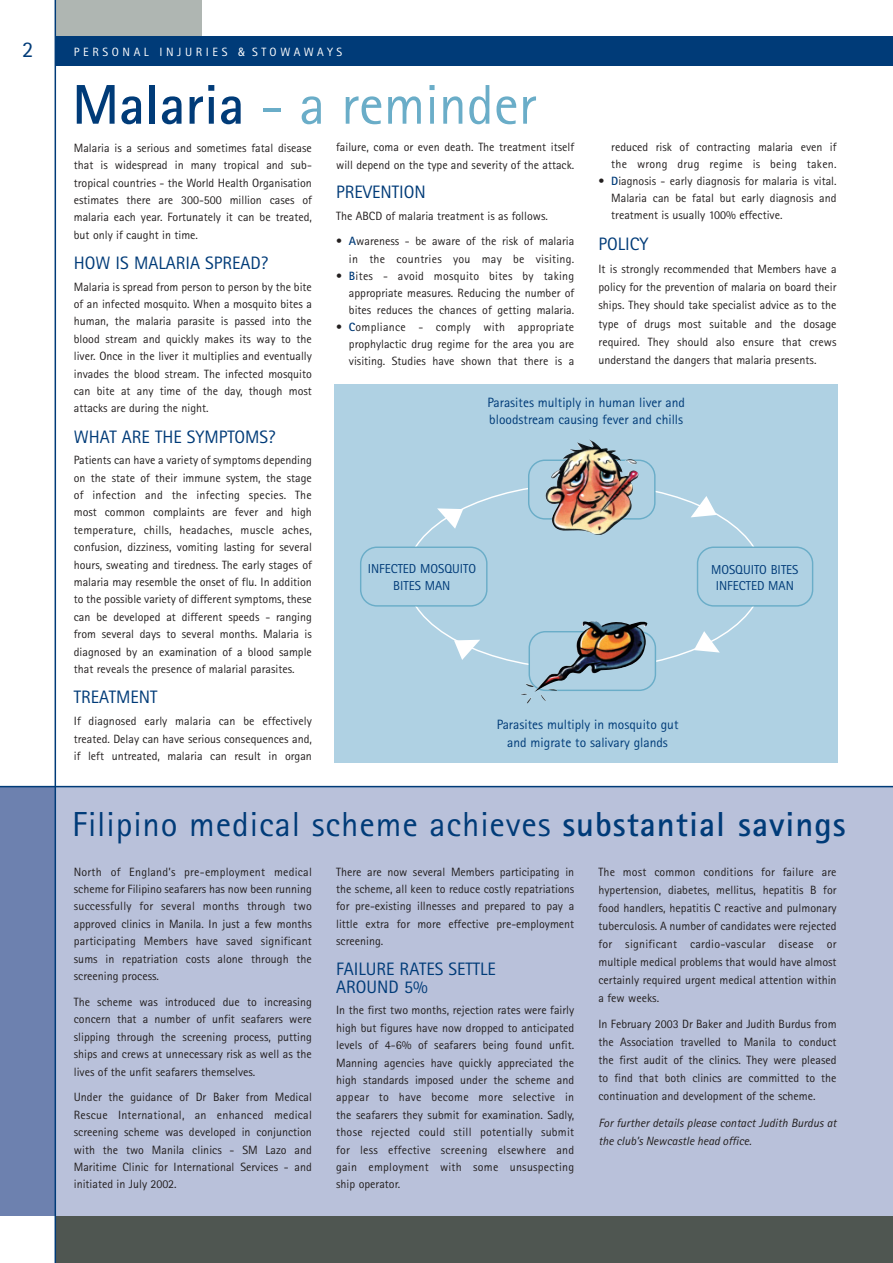
<style>
.page{position:relative;width:893px;height:1263px;background:#fff}
.page>*{position:absolute;margin:0;border:0;box-sizing:border-box;transform-origin:0 0}
.t1{font:56.1px "Rotis Sans Serif";color:#6aadc8}
.t2{font:34.8px "Rotis Sans Serif";letter-spacing:.025em;color:#003b78}
.t3{font:22.5px "Rotis Sans Serif";color:#003b78}
.t4{font:18px/17.4px "Rotis Sans Serif";color:#003b78}
.t5{font:13.5px/17.2px "Rotis Sans Serif";color:#003b78;text-align:center}
.t6{font:12.9px/16.5px "Rotis Sans Serif";color:#003b78;text-align:center}
.t7{font:12px/17.4px "Rotis Sans Serif";color:#231f1f;text-align:justify}
.t8{font:italic 12px/18px "Rotis Sans Serif";color:#231f1f}
.t9{font:12px "Rotis Sans Serif";letter-spacing:.3em;color:#fff}
.s1{font-family:"Humanist 777 BT Roman Condensed B"}
.s2{font-weight:700;color:#003b78}
.s3{font-weight:700}
</style>
<div class="page">
<div style="left:0;top:787px;width:892px;height:429px;background:#b9c1da"></div>
<div style="left:0;top:787px;width:55px;height:429px;background:#6d81af"></div>
<div style="left:55px;top:0;width:146px;height:43px;background:#afb6b2"></div>
<div style="left:55px;top:36px;width:837px;height:30px;background:#003b78"></div>
<hr style="left:0;top:786px;width:892px;height:1px;background:#003b78">
<div style="left:55px;top:1216px;width:837px;height:47px;background:#4f5651"></div>
<hr style="left:55px;top:0;width:1px;height:1263px;background:#003b78">
<div style="left:334px;top:384px;width:504px;height:378px;background:#afd1e3"></div>
<svg style="left:405px;top:483px;width:358px;height:187px"></svg>
<svg style="left:454px;top:640px;width:26px;height:20px"></svg>
<svg style="left:437px;top:508px;width:26px;height:21px"></svg>
<svg style="left:690px;top:496px;width:26px;height:21px"></svg>
<svg style="left:694px;top:631px;width:25px;height:22px"></svg>
<svg style="left:360px;top:547px;width:127px;height:60px"></svg>
<svg style="left:528px;top:460px;width:127px;height:60px"></svg>
<svg style="left:647px;top:631px;width:9px;height:58px"></svg>
<svg style="left:696px;top:547px;width:117px;height:60px"></svg>
<img style="left:545px;top:440px;width:94px;height:95px">
<img style="left:520px;top:621px;width:127px;height:83px">
<h3 class="t3" style="left:22px;top:41px;width:13px">2</h3>
<p class="t9" style="left:74px;top:48px;width:270px">PERSONAL INJURIES <span class="s1">&amp;</span> STOWAWAYS</p>
<h1 class="t1" style="left:72px;top:85px;width:465px"><span class="s2">Malaria</span> - a reminder</h1>
<p class="t7" style="left:74px;top:140px;width:239px">Malaria is a serious and sometimes fatal disease that is widespread in many tropical and sub&shy;tropical countries - the World Health Organisation estimates there are 300-500 million cases of malaria each year. Fortunately it can be treated, but only if caught in time.</p>
<h3 class="t4" style="left:74px;top:256px;width:196px">HOW IS MALARIA SPREAD?</h3>
<p class="t7" style="left:74px;top:279px;width:239px">Malaria is spread from person to person by the bite of an infected mosquito. When a mosquito bites a human, the malaria parasite is passed into the blood stream and quickly makes its way to the liver. Once in the liver it multiplies and eventually invades the blood stream. The infected mosquito can bite at any time of the day, though most attacks are during the night.</p>
<h3 class="t4" style="left:74px;top:430px;width:203px">WHAT ARE THE SYMPTOMS?</h3>
<p class="t7" style="left:74px;top:453px;width:239px">Patients can have a variety of symptoms depending on the state of their immune system, the stage of infection and the infecting species. The most common complaints are fever and high temperature, chills, headaches, muscle aches, confusion, dizziness, vomiting lasting for several hours, sweating and tiredness. The early stages of malaria may resemble the onset of flu. In addition to the possible variety of different symptoms, these can be developed at different speeds - ranging from several days to several months. Malaria is diagnosed by an examination of a blood sample that reveals the presence of malarial parasites.</p>
<h3 class="t4" style="left:74px;top:690px;width:85px">TREATMENT</h3>
<p class="t7" style="left:74px;top:713px;width:239px">If diagnosed early malaria can be effectively treated. Delay can have serious consequences and, if left untreated, malaria can result in organ</p>
<p class="t7" style="left:336px;top:139px;width:239px">failure, coma or even death. The treatment itself will depend on the type and severity of the attack.</p>
<h3 class="t4" style="left:336px;top:186px;width:91px">PREVENTION</h3>
<p class="t7" style="left:336px;top:208px;width:213px">The ABCD of malaria treatment is as follows.</p>
<p class="t7" style="left:336px;top:234px;width:239px;text-align:right">• <span class="s2">A</span>wareness - be aware of the risk of malaria in the countries you may be visiting.</p>
<p class="t7" style="left:349px;top:268px;width:227px;text-indent:-13px">• <span class="s2">B</span>ites - avoid mosquito bites by taking appropriate measures. Reducing the number of bites reduces the chances of getting malaria.</p>
<p class="t7" style="left:349px;top:320px;width:227px;text-indent:-13px">• <span class="s2">C</span>ompliance - comply with appropriate prophylactic drug regime for the area you are visiting. Studies have shown that there is a</p>
<p class="t7" style="left:611px;top:140px;width:227px">reduced risk of contracting malaria even if the wrong drug regime is being taken.</p>
<p class="t7" style="left:611px;top:174px;width:227px;text-indent:-13px">• <span class="s2">D</span>iagnosis - early diagnosis for malaria is vital.<br>Malaria can be fatal but early diagnosis and treatment is usually 100% effective.</p>
<h3 class="t4" style="left:598px;top:237px;width:51px">POLICY</h3>
<p class="t7" style="left:598px;top:261px;width:239px;line-height:18.3px">It is strongly recommended that Members have a policy for the prevention of malaria on board their ships. They should take specialist advice as to the type of drugs most suitable and the dosage required. They should also ensure that crews understand the dangers that malaria presents.</p>
<p class="t5" style="left:487px;top:395px;width:199px;text-align:left">Parasites multiply in human liver and bloodstream causing fever and chills</p>
<p class="t6" style="left:367px;top:562px;width:110px">INFECTED MOSQUITO<br>BITES MAN</p>
<p class="t6" style="left:711px;top:563px;width:89px">MOSQUITO BITES<br>INFECTED MAN</p>
<p class="t5" style="left:496px;top:718px;width:183px">Parasites multiply in mosquito gut and migrate to salivary glands</p>
<h2 class="t2" style="left:72px;top:812px;width:774px">Filipino medical scheme achieves <span class="s3">substantial savings</span></h2>
<p class="t7" style="left:74px;top:864px;width:239px">North of England’s pre-employment medical scheme for Filipino seafarers has now been running successfully for several months through two approved clinics in Manila. In just a few months participating Members have saved significant sums in repatriation costs alone through the screening process.</p>
<p class="t7" style="left:74px;top:994px;width:239px">The scheme was introduced due to increasing concern that a number of unfit seafarers were slipping through the screening process, putting ships and crews at unnecessary risk as well as the lives of the unfit seafarers themselves.</p>
<p class="t7" style="left:74px;top:1090px;width:239px">Under the guidance of Dr Baker from Medical Rescue International, an enhanced medical screening scheme was developed in conjunction with the two Manila clinics - SM Lazo and Maritime Clinic for International Services - and initiated in July 2002.</p>
<p class="t7" style="left:336px;top:864px;width:239px">There are now several Members participating in the scheme, all keen to reduce costly repatriations for pre-existing illnesses and prepared to pay a little extra for more effective pre-employment screening.</p>
<h3 class="t4" style="left:336px;top:962px;width:161px">FAILURE RATES SETTLE<br>AROUND 5%</h3>
<p class="t7" style="left:336px;top:1003px;width:239px">In the first two months, rejection rates were fairly high but figures have now dropped to anticipated levels of 4-6% of seafarers being found unfit.<br>Manning agencies have quickly appreciated the high standards imposed under the scheme and appear to have become more selective in the seafarers they submit for examination. Sadly, those rejected could still potentially submit for less effective screening elsewhere and gain employment with some unsuspecting ship operator.</p>
<p class="t7" style="left:598px;top:864px;width:239px;line-height:18px">The most common conditions for failure are hypertension, diabetes, mellitus, hepatitis B for food handlers, hepatitis C reactive and pulmonary tuberculosis. A number of candidates were rejected for significant cardio-vascular disease or multiple medical problems that would have almost certainly required urgent medical attention within a few weeks.</p>
<p class="t7" style="left:598px;top:1016px;width:239px;line-height:18px">In February 2003 Dr Baker and Judith Burdus from the Association travelled to Manila to conduct the first audit of the clinics. They were pleased to find that both clinics are committed to the continuation and development of the scheme.</p>
<p class="t8" style="left:598px;top:1115px;width:239px">For further details please contact Judith Burdus at the club’s Newcastle head office.</p>
</div>
